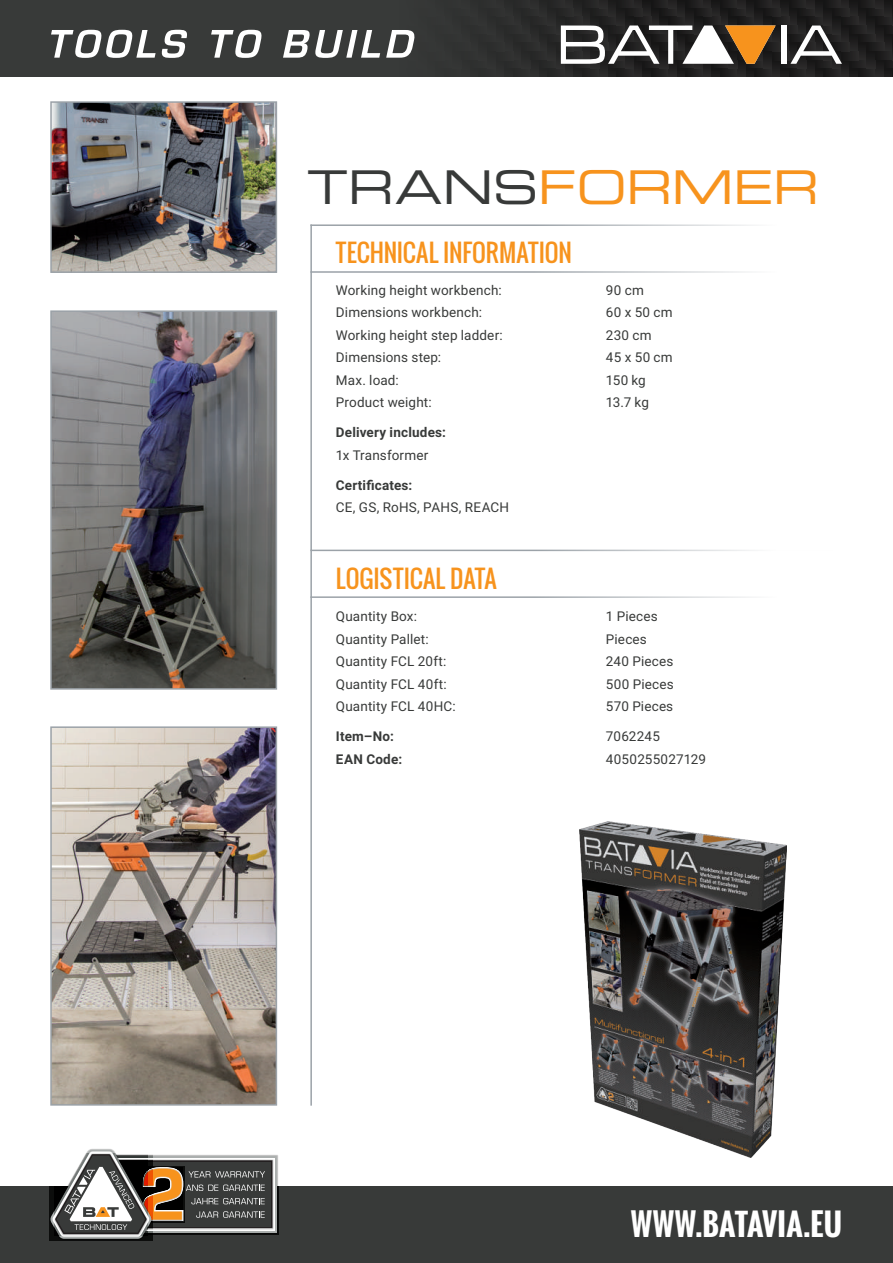
<style>
.page{position:relative;width:893px;height:1263px;background:#fff}
.page>*{position:absolute;margin:0;border:0;box-sizing:border-box;transform-origin:0 0}
.t1{font:46.5px "Eurostile LT Std Ex 2";letter-spacing:-.01em;color:#f7931d}
.t2{font:700 30px "Oswald";letter-spacing:.005em;color:#fff}
.t3{font:24px "Oswald";letter-spacing:-.005em;color:#f7931d}
.t4{font:13.5px "Roboto";letter-spacing:.015em;color:#383a39}
.t5{font:700 13.5px "Roboto";letter-spacing:.015em;color:#383a39}
.s1{color:#383a39}
</style>
<div class="page">
<div style="left:13px;top:0;width:880px;height:77px;background:#1f1e1f"></div>
<div style="left:0;top:0;width:638px;height:77px;background:linear-gradient(to right,#3e403f,#292a29)"></div>
<div style="left:0;top:1186px;width:893px;height:77px;background:#383a39"></div>
<svg style="left:51px;top:30px;width:137px;height:28px;background:#878887"></svg>
<svg style="left:211px;top:30px;width:52px;height:28px"></svg>
<svg style="left:283px;top:30px;width:97px;height:28px;background:#898a8a"></svg>
<svg style="left:386px;top:30px;width:30px;height:28px"></svg>
<svg style="left:50px;top:1149px;width:227px;height:90px"></svg>
<div style="left:781px;top:26px;width:5px;height:38px;background:#fff"></div>
<svg style="left:790px;top:26px;width:52px;height:38px"></svg>
<svg style="left:561px;top:26px;width:215px;height:38px"></svg>
<hr style="left:310px;top:224px;width:2px;height:882px;background:#9ba2a8">
<hr style="left:310px;top:596px;width:523px;height:2px;background:#9ba2a8">
<hr style="left:310px;top:550px;width:523px;height:1px;background:#9ba2a8">
<hr style="left:310px;top:271px;width:523px;height:2px;background:#9ba2a8">
<hr style="left:310px;top:224px;width:523px;height:2px;background:#9ba2a8">
<img style="left:53px;top:729px;width:221px;height:374px">
<div style="left:50px;top:726px;width:227px;height:380px;border:2px solid #9ba2a8"></div>
<img style="left:53px;top:104px;width:221px;height:166px">
<div style="left:50px;top:101px;width:227px;height:172px;border:2px solid #9ba2a8"></div>
<img style="left:53px;top:313px;width:221px;height:374px">
<div style="left:50px;top:310px;width:227px;height:380px;border:2px solid #9ba2a8"></div>
<img style="left:579px;top:821px;width:208px;height:336px">
<h1 class="t1" style="left:307px;top:156px;width:513px"><span class="s1">TRANS</span>FORMER</h1>
<h3 class="t3" style="left:336px;top:235px;width:238px">TECHNICAL INFORMATION</h3>
<p class="t4" style="left:336px;top:280px;width:167px">Working height workbench:</p>
<p class="t4" style="left:606px;top:280px;width:39px">90 cm</p>
<p class="t4" style="left:336px;top:303px;width:148px">Dimensions workbench:</p>
<p class="t4" style="left:606px;top:303px;width:68px">60 x 50 cm</p>
<p class="t4" style="left:336px;top:325px;width:168px">Working height step ladder:</p>
<p class="t4" style="left:606px;top:325px;width:47px">230 cm</p>
<p class="t4" style="left:336px;top:348px;width:107px">Dimensions step:</p>
<p class="t4" style="left:606px;top:348px;width:68px">45 x 50 cm</p>
<p class="t4" style="left:336px;top:370px;width:64px">Max. load:</p>
<p class="t4" style="left:606px;top:370px;width:41px">150 kg</p>
<p class="t4" style="left:336px;top:393px;width:97px">Product weight:</p>
<p class="t4" style="left:606px;top:393px;width:44px">13.7 kg</p>
<p class="t5" style="left:336px;top:423px;width:111px">Delivery includes:</p>
<p class="t4" style="left:336px;top:445px;width:94px">1x Transformer</p>
<p class="t5" style="left:336px;top:475px;width:78px">Certificates:</p>
<p class="t4" style="left:336px;top:498px;width:175px">CE, GS, RoHS, PAHS, REACH</p>
<h3 class="t3" style="left:336px;top:561px;width:162px">LOGISTICAL DATA</h3>
<p class="t4" style="left:336px;top:607px;width:83px">Quantity Box:</p>
<p class="t4" style="left:606px;top:607px;width:53px">1 Pieces</p>
<p class="t4" style="left:336px;top:629px;width:94px">Quantity Pallet:</p>
<p class="t4" style="left:606px;top:629px;width:42px">Pieces</p>
<p class="t4" style="left:336px;top:652px;width:112px">Quantity FCL 20ft:</p>
<p class="t4" style="left:606px;top:652px;width:69px">240 Pieces</p>
<p class="t4" style="left:336px;top:674px;width:112px">Quantity FCL 40ft:</p>
<p class="t4" style="left:606px;top:674px;width:69px">500 Pieces</p>
<p class="t4" style="left:336px;top:697px;width:121px">Quantity FCL 40HC:</p>
<p class="t4" style="left:606px;top:697px;width:69px">570 Pieces</p>
<p class="t5" style="left:336px;top:727px;width:59px">Item–No:</p>
<p class="t4" style="left:606px;top:727px;width:55px">7062245</p>
<p class="t5" style="left:336px;top:749px;width:68px">EAN Code:</p>
<p class="t4" style="left:606px;top:749px;width:102px">4050255027129</p>
<h2 class="t2" style="left:631px;top:1202px;width:213px">WWW.BATAVIA.EU</h2>
</div>
